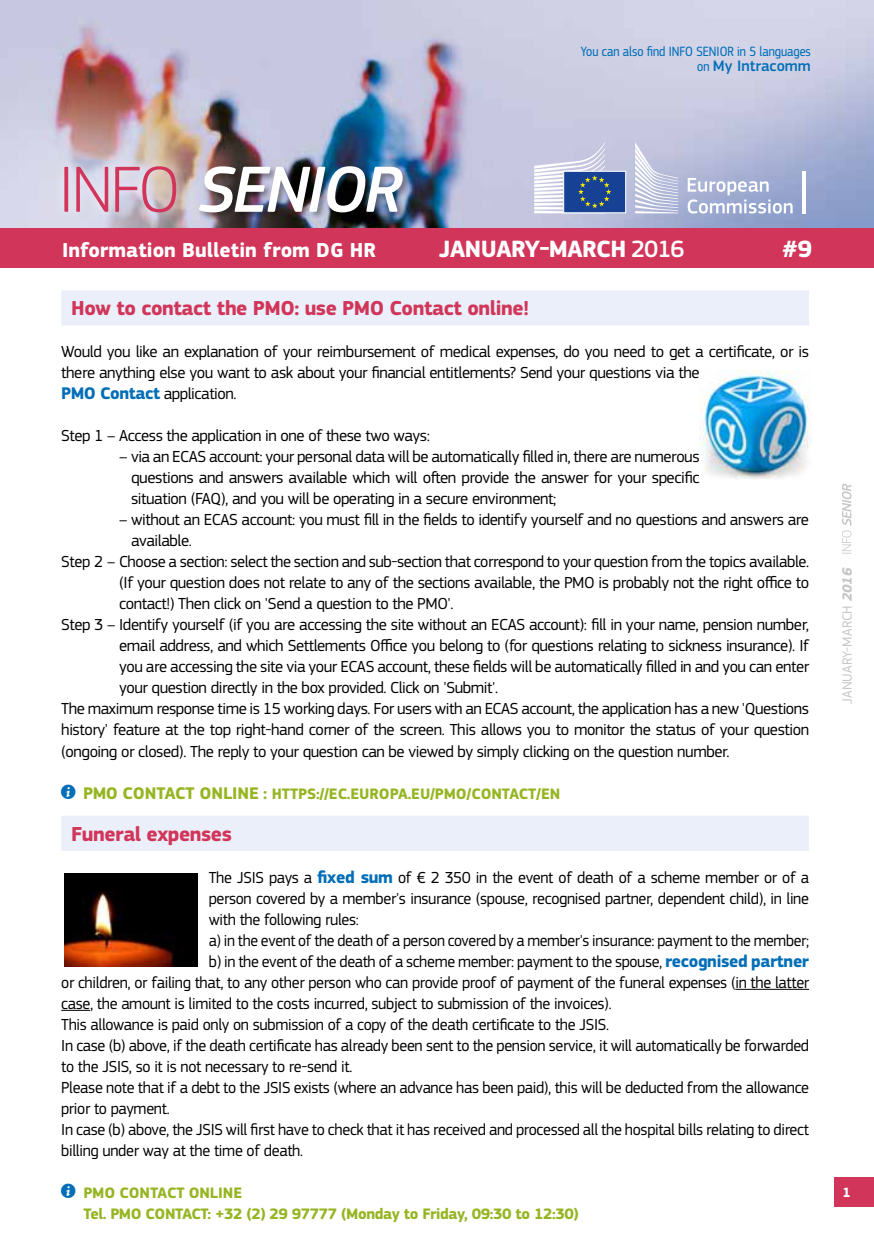
<style>
.page{position:relative;width:874px;height:1241px;background:#fff}
.page>*{position:absolute;margin:0;border:0;box-sizing:border-box;transform-origin:0 0}
.t1{font:700 24.5px "EC Square Sans Pro";letter-spacing:-.02em;color:#fff}
.t2{font:700 21px "EC Square Sans Pro";letter-spacing:-.02em;color:#d1365a}
.t3{font:700 21px "EC Square Sans Pro";color:#fff}
.t4{font:16.62px/21px "EC Square Sans Pro";letter-spacing:-.025em;color:#000}
.t5{font:16.62px "EC Square Sans Pro";letter-spacing:-.025em;color:#000;scale:.95 1}
.t6{font:16.62px "EC Square Sans Pro";letter-spacing:-.025em;color:#000;scale:.96 1}
.t7{font:700 15.75px/21px "EC Square Sans Pro";letter-spacing:-.025em;color:#96b522}
.t8{font:700 15.75px "EC Square Sans Pro";letter-spacing:-.005em;color:#96b522}
.t9{font:500 15.75px "EC Square Sans Pro";color:#006eb7}
.t10{font:14px "EC Square Sans Cond Pro";color:#006eb7}
.t11{font:14px "EC Square Sans Pro";color:#c6c6c6}
.t12{font:700 14px "EC Square Sans Pro";color:#fff}
.s1{font-family:"EC Square Sans Cond Pro";font-weight:400;font-size:14px}
.s2{font-weight:500}
.s3{font-weight:700;font-size:17.5px;color:#006eb7}
.s4{font-family:"s Tmedia";font-weight:400;font-size:17.5px;color:#006eb7}
.s5{font-size:17.5px}
.s6{font-weight:700;font-style:italic}
</style>
<div class="page">
<div style="left:833px;top:1176px;width:40px;height:30px;background:#d1365a"></div>
<svg style="left:842px;top:483px;width:9px;height:70px"></svg>
<img style="left:0;top:0;width:873px;height:228px">
<div style="left:0;top:228px;width:873px;height:40px;background:#d1365a"></div>
<svg style="left:634px;top:142px;width:43px;height:71px"></svg>
<div style="left:563px;top:171px;width:62px;height:42px;background:#164194"></div>
<div style="left:563px;top:171px;width:63px;height:42px;border:1px solid #fff"></div>
<svg style="left:534px;top:142px;width:77px;height:71px"></svg>
<svg style="left:801px;top:171px;width:4px;height:42px"></svg>
<svg style="left:687px;top:178px;width:105px;height:35px"></svg>
<div style="left:197px;top:164px;width:214px;height:57px;background:#000;opacity:.38"></div>
<img style="left:198px;top:166px;width:204px;height:46px">
<div style="left:53px;top:155px;width:134px;height:68px;background:#fff;opacity:.75"></div>
<svg style="left:64px;top:166px;width:112px;height:46px;background:#d4a8b8"></svg>
<div style="left:61px;top:290px;width:747px;height:35px;background:#ebeff9"></div>
<div style="left:61px;top:815px;width:747px;height:35px;background:#ebeff9"></div>
<hr style="left:735px;top:988px;width:73px;height:1px;background:#000">
<svg style="left:61px;top:1009px;width:29px;height:1px"></svg>
<img style="left:699px;top:370px;width:112px;height:109px">
<img style="left:64px;top:873px;width:133px;height:93px">
<p class="t10" style="left:580px;top:43px;width:231px">You can also find INFO SENIOR in 5 languages</p>
<p class="t9" style="left:697px;top:57px;width:115px"><span class="s1">on</span> My Intracomm</p>
<p class="t3" style="left:62px;top:238px;width:315px">Information Bulletin from DG HR</p>
<h1 class="t1" style="left:439px;top:234px;width:247px">JANUARY-MARCH <span class="s2">2016</span></h1>
<h1 class="t1" style="left:781px;top:234px;width:32px">#9</h1>
<p class="t2" style="left:71px;top:296px;width:459px">How to contact the PMO: use PMO Contact online!</p>
<p class="t4" style="left:61px;top:341px;width:749px">Would you like an explanation of your reimbursement of medical expenses, do you need to get a certificate, or is there anything else you want to ask about your financial entitlements? Send your questions via the<br><span class="s3">PMO Contact</span> application.</p>
<p class="t4" style="left:61px;top:425px;width:370px">Step 1 – Access the application in one of these two ways:</p>
<p class="t4" style="left:131px;top:446px;width:569px;text-align:justify;text-indent:-12px">– via an ECAS account: your personal data will be automatically filled in, there are numerous questions and answers available which will often provide the answer for your specific situation (FAQ), and you will be operating in a secure environment;</p>
<p class="t4" style="left:119px;top:509px;width:691px">– without an ECAS account: you must fill in the fields to identify yourself and no questions and answers are</p>
<p class="t4" style="left:131px;top:530px;width:62px">available.</p>
<p class="t4" style="left:61px;top:551px;width:749px">Step 2 – Choose a section: select the section and sub-section that correspond to your question from the topics available.</p>
<p class="t4" style="left:119px;top:572px;width:691px">(If your question does not relate to any of the sections available, the PMO is probably not the right office to</p>
<p class="t4" style="left:119px;top:593px;width:336px">contact!) Then click on 'Send a question to the PMO'.</p>
<p class="t4" style="left:61px;top:614px;width:749px">Step 3 – Identify yourself (if you are accessing the site without an ECAS account): fill in your name, pension number,</p>
<p class="t4" style="left:119px;top:635px;width:691px">email address, and which Settlements Office you belong to (for questions relating to sickness insurance). If</p>
<p class="t4" style="left:119px;top:656px;width:691px">you are accessing the site via your ECAS account, these fields will be automatically filled in and you can enter</p>
<p class="t4" style="left:119px;top:677px;width:380px">your question directly in the box provided. Click on 'Submit'.</p>
<p class="t4" style="left:61px;top:698px;width:749px">The maximum response time is 15 working days. For users with an ECAS account, the application has a new 'Questions</p>
<p class="t4" style="left:61px;top:719px;width:749px">history' feature at the top right-hand corner of the screen. This allows you to monitor the status of your question</p>
<p class="t4" style="left:61px;top:740px;width:669px">(ongoing or closed). The reply to your question can be viewed by simply clicking on the question number.</p>
<p class="t8" style="left:61px;top:783px;width:500px"><span class="s4">i</span> <span class="s5">PMO CONTACT ONLINE :</span> HTTPS://EC.EUROPA.EU/PMO/CONTACT/EN</p>
<p class="t2" style="left:71px;top:821px;width:162px">Funeral expenses</p>
<p class="t4" style="left:209px;top:866px;width:601px">The JSIS pays a <span class="s3">fixed sum</span> of € 2 350 in the event of death of a scheme member or of a</p>
<p class="t4" style="left:209px;top:887px;width:601px">person covered by a member's insurance (spouse, recognised partner, dependent child), in line</p>
<p class="t4" style="left:209px;top:908px;width:152px">with the following rules:</p>
<p class="t5" style="left:209px;top:930px;width:633px">a) in the event of the death of a person covered by a member's insurance: payment to the member;</p>
<p class="t6" style="left:209px;top:951px;width:626px">b) in the event of the death of a scheme member: payment to the spouse, <span class="s3">recognised partner</span></p>
<p class="t4" style="left:61px;top:971px;width:749px">or children, or failing that, to any other person who can provide proof of payment of the funeral expenses (in the latter</p>
<p class="t4" style="left:61px;top:992px;width:551px">case, the amount is limited to the costs incurred, subject to submission of the invoices).</p>
<p class="t4" style="left:61px;top:1013px;width:549px">This allowance is paid only on submission of a copy of the death certificate to the JSIS.</p>
<p class="t4" style="left:61px;top:1034px;width:749px">In case (b) above, if the death certificate has already been sent to the pension service, it will automatically be forwarded</p>
<p class="t4" style="left:61px;top:1055px;width:292px">to the JSIS, so it is not necessary to re-send it.</p>
<p class="t4" style="left:61px;top:1076px;width:749px">Please note that if a debt to the JSIS exists (where an advance has been paid), this will be deducted from the allowance</p>
<p class="t4" style="left:61px;top:1097px;width:110px">prior to payment.</p>
<p class="t4" style="left:61px;top:1118px;width:748px">In case (b) above, the JSIS will first have to check that it has received and processed all the hospital bills relating to direct</p>
<p class="t4" style="left:61px;top:1139px;width:243px">billing under way at the time of death.</p>
<p class="t7" style="left:83px;top:1182px;width:496px;text-indent:-22px"><span class="s4">i</span> PMO CONTACT ONLINE<br>Tel. PMO CONTACT: +32 (2) 29 97777 (Monday to Friday, 09:30 to 12:30)</p>
<p class="t11" style="left:838px;top:703px;width:137px;rotate:-90deg">JANUARY-MARCH <span class="s6">2016</span></p>
<p class="t12" style="left:842px;top:1183px;width:10px">1</p>
</div>
